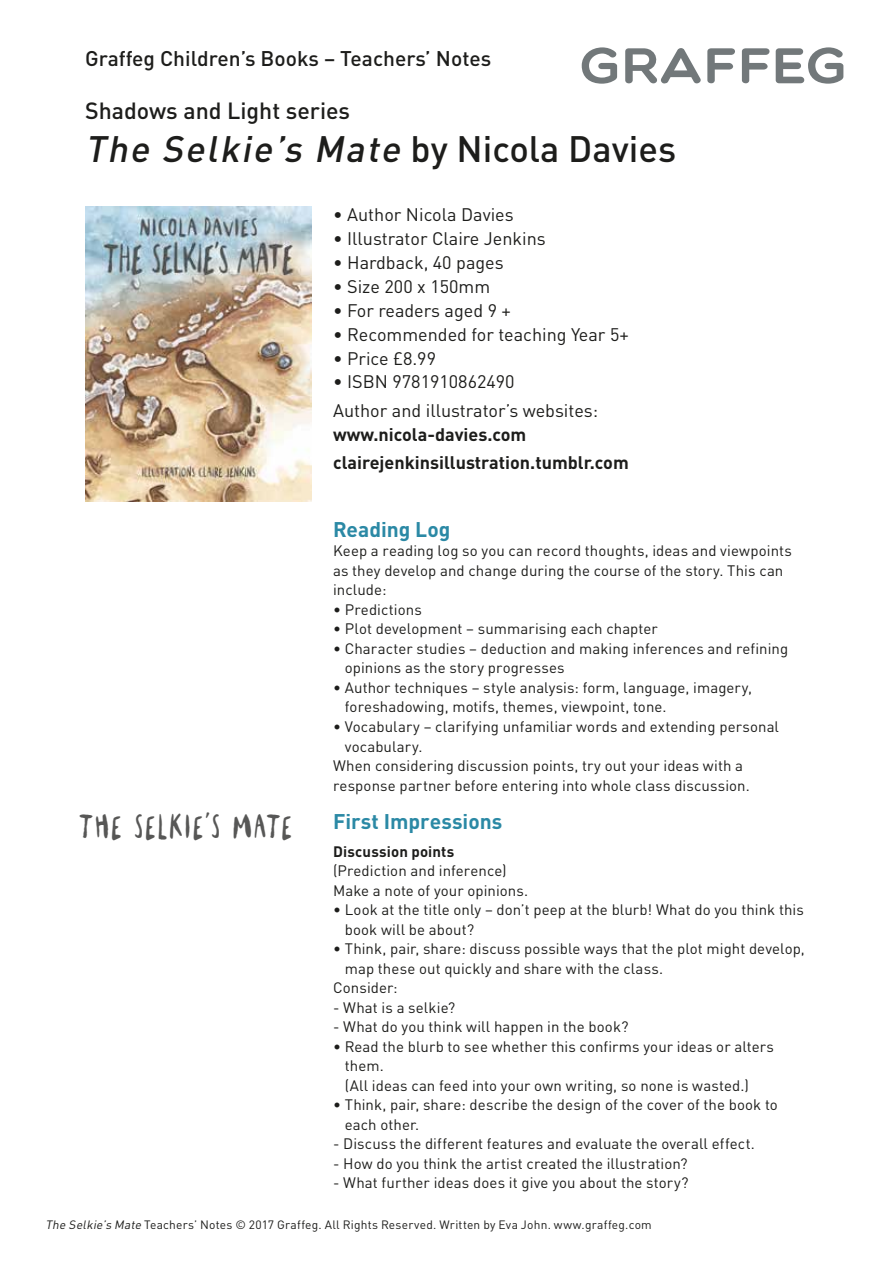
<style>
.page{position:relative;width:893px;height:1263px;background:#fff}
.page>*{position:absolute;margin:0;border:0;box-sizing:border-box;transform-origin:0 0}
.t1{font:italic 500 36.3px "DIN";color:#1d1d1b}
.t2{font:32.55px "Antiphon";letter-spacing:.1em;color:#575756}
.t3{font:500 23.1px "DIN";color:#1d1d1b}
.t4{font:500 21px "DIN";color:#1d1d1b}
.t5{font:700 21px "DIN";color:#2b89a5}
.t6{font:18px/28.2px "DIN";color:#1d1d1b}
.t7{font:700 18px/28.2px "DIN";color:#1d1d1b}
.t8{font:15px/19.5px "DIN";letter-spacing:.005em;color:#1d1d1b}
.t9{font:700 15px "DIN";letter-spacing:.01em;color:#1d1d1b}
.t10{font:12px "DIN";letter-spacing:.015em;color:#1d1d1b}
.s1{font-style:normal}
.s2{font-style:italic}
</style>
<div class="page">
<img style="left:85px;top:206px;width:227px;height:295px">
<svg style="left:582px;top:47px;width:36px;height:37px"></svg>
<svg style="left:625px;top:48px;width:110px;height:36px"></svg>
<svg style="left:742px;top:48px;width:27px;height:35px"></svg>
<svg style="left:776px;top:47px;width:68px;height:37px"></svg>
<h3 class="t4" style="left:85px;top:45px;width:408px">Graffeg Children’s Books – Teachers’ Notes</h3>
<h3 class="t3" style="left:85px;top:96px;width:267px">Shadows and Light series</h3>
<h1 class="t1" style="left:85px;top:126px;width:593px">The Selkie’s Mate <span class="s1">by N i co la D avi es</span></h1>
<h2 class="t2" style="left:80px;top:805px;width:213px">THE SELKIE’S MATE</h2>
<p class="t6" style="left:333px;top:200px;width:182px">• Author Nicola Davies</p>
<p class="t6" style="left:333px;top:224px;width:214px">• Illustrator Claire Jenkins</p>
<p class="t6" style="left:333px;top:248px;width:172px">• Hardback, 40 pages</p>
<p class="t6" style="left:333px;top:272px;width:159px">• Size 200 x 150mm</p>
<p class="t6" style="left:333px;top:296px;width:179px">• For readers aged 9 +</p>
<p class="t6" style="left:333px;top:320px;width:297px">• Recommended for teaching Year 5+</p>
<p class="t6" style="left:333px;top:344px;width:105px">• Price £8.99</p>
<p class="t6" style="left:333px;top:368px;width:267px">• ISBN 9781910862490<br>Author and illustrator’s websites:</p>
<p class="t7" style="left:333px;top:419px;width:297px">www.nicola-davies.com clairejenkinsillustration.tumblr.com</p>
<h3 class="t5" style="left:333px;top:516px;width:119px">Reading Log</h3>
<p class="t8" style="left:333px;top:541px;width:460px">Keep a reading log so you can record thoughts, ideas and viewpoints as they develop and change during the course of the story. This can include:</p>
<p class="t8" style="left:333px;top:599px;width:90px">• Predictions</p>
<p class="t8" style="left:333px;top:619px;width:326px">• Plot development – summarising each chapter</p>
<p class="t8" style="left:345px;top:638px;width:445px;text-indent:-12px">• Character studies – deduction and making inferences and refining opinions as the story progresses</p>
<p class="t8" style="left:345px;top:677px;width:409px;text-indent:-12px">• Author techniques – style analysis: form, language, imagery, foreshadowing, motifs, themes, viewpoint, tone.</p>
<p class="t8" style="left:333px;top:716px;width:447px">• Vocabulary – clarifying unfamiliar words and extending personal</p>
<p class="t8" style="left:345px;top:736px;width:79px">vocabulary.</p>
<p class="t8" style="left:333px;top:755px;width:411px">When considering discussion points, try out your ideas with a</p>
<p class="t8" style="left:333px;top:775px;width:418px">response partner before entering into whole class discussion.</p>
<h3 class="t5" style="left:333px;top:807px;width:171px">First Impressions</h3>
<p class="t9" style="left:333px;top:841px;width:123px">Discussion points</p>
<p class="t8" style="left:333px;top:861px;width:197px">(Prediction and inference)<br>Make a note of your opinions.</p>
<p class="t8" style="left:345px;top:900px;width:460px;text-indent:-12px">• Look at the title only – don’t peep at the blurb! What do you think this book will be about?</p>
<p class="t8" style="left:333px;top:939px;width:473px">• Think, pair, share: discuss possible ways that the plot might develop,</p>
<p class="t8" style="left:345px;top:958px;width:320px">map these out quickly and share with the class.</p>
<p class="t8" style="left:333px;top:978px;width:66px">Consider:</p>
<p class="t8" style="left:333px;top:997px;width:124px">- What is a selkie?</p>
<p class="t8" style="left:333px;top:1017px;width:297px">- What do you think will happen in the book?</p>
<p class="t8" style="left:345px;top:1036px;width:431px;text-indent:-12px">• Read the blurb to see whether this confirms your ideas or alters them.<br>(All ideas can feed into your own writing, so none is wasted.)</p>
<p class="t8" style="left:345px;top:1095px;width:435px;text-indent:-12px">• Think, pair, share: describe the design of the cover of the book to each other.</p>
<p class="t8" style="left:333px;top:1134px;width:423px">- Discuss the different features and evaluate the overall effect.</p>
<p class="t8" style="left:333px;top:1153px;width:356px">- How do you think the artist created the illustration?</p>
<p class="t8" style="left:333px;top:1173px;width:357px">- What further ideas does it give you about the story?</p>
<p class="t10" style="left:45px;top:1217px;width:608px"><span class="s2">The Selkie’s Mate</span> Teachers’ Notes © 2017 Graffeg. All Rights Reserved. Written by Eva John. www.graffeg.com</p>
</div>
